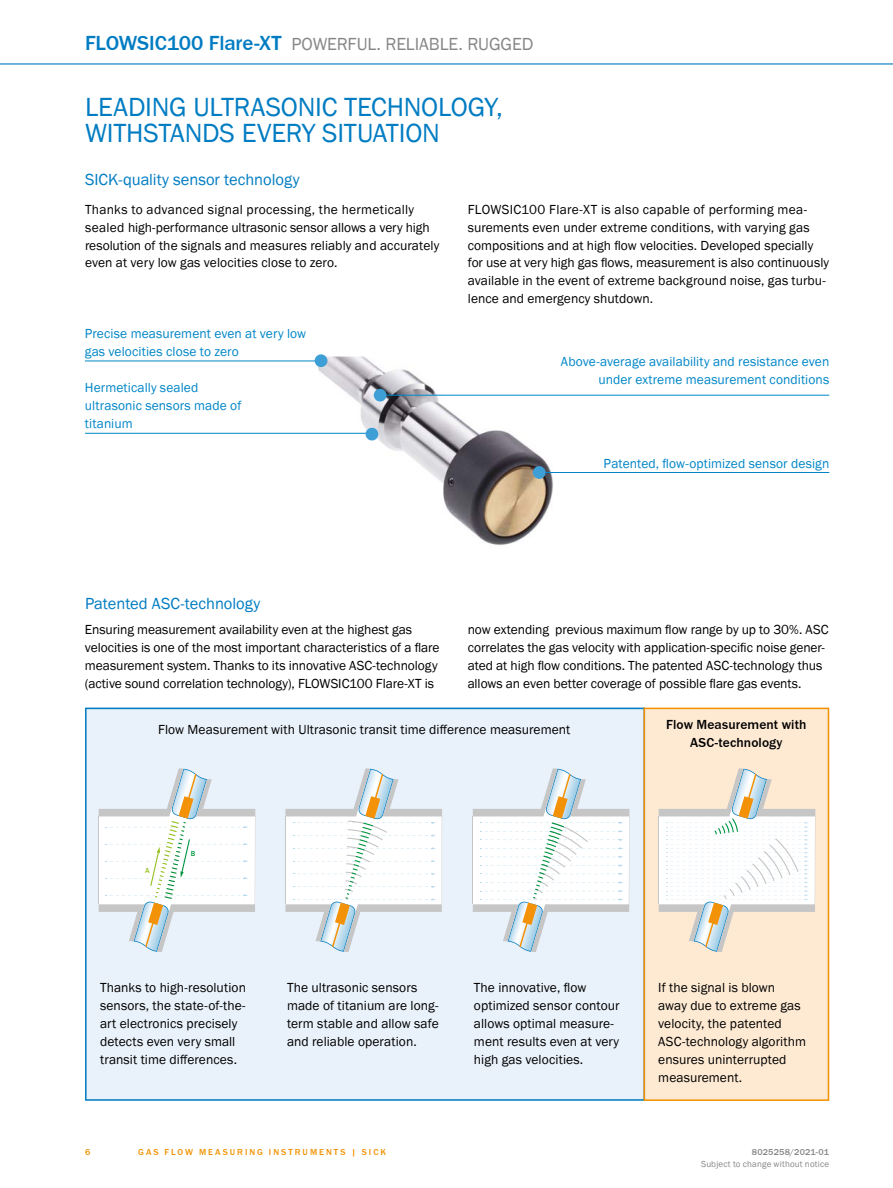
<style>
.page{position:relative;width:893px;height:1188px;background:#fff}
.page>*{position:absolute;margin:0;border:0;box-sizing:border-box;transform-origin:0 0}
.t1{font:27px/25.5px "SICK Franklin";letter-spacing:-.005em;color:#007cc2}
.t2{font:18px "SICK Franklin";letter-spacing:-.01em;color:#878787}
.t3{font:16.5px "SICK Franklin";color:#007cc2}
.t4{font:13.5px/17.9px "SICK Franklin";letter-spacing:.005em;color:#000}
.t5{font:13.5px/17.9px "SICK Franklin";letter-spacing:.005em;color:#0086c8}
.t6{font:500 13.5px/17.9px "SICK Franklin";letter-spacing:.01em;color:#000;text-align:center}
.t7{font:500 9px "SICK Franklin";letter-spacing:.225em;color:#f39200}
.t8{font:9px "SICK Franklin";letter-spacing:.02em;color:#878787}
.t9{font:500 9px "SICK Franklin";letter-spacing:.02em;color:#878787}
.t10{font:500 7.5px "SICK Franklin";color:#95c11f}
.t11{font:500 7.5px "SICK Franklin";color:#009641}
.s1{font-weight:500;font-size:21px;color:#007cc2}
</style>
<div class="page">
<hr style="left:0;top:63px;width:893px;height:2px;background:#007cc2">
<div style="left:85px;top:708px;width:558px;height:393px;background:#e9f1fa"></div>
<div style="left:643px;top:708px;width:186px;height:393px;background:#feead3"></div>
<hr style="left:255px;top:816px;width:1px;height:90px;background:#c6c6c6">
<hr style="left:629px;top:816px;width:1px;height:90px;background:#c6c6c6">
<hr style="left:815px;top:816px;width:1px;height:90px;background:#c6c6c6">
<svg style="left:473px;top:768px;width:156px;height:184px"></svg>
<svg style="left:659px;top:768px;width:156px;height:184px"></svg>
<svg style="left:99px;top:768px;width:156px;height:184px"></svg>
<svg style="left:285px;top:768px;width:157px;height:184px"></svg>
<img style="left:318px;top:356px;width:257px;height:189px">
<hr style="left:85px;top:433px;width:282px;height:1px;background:#0086c8">
<div style="left:366px;top:428px;width:12px;height:13px;background:#3e9ed6;border-radius:50%"></div>
<hr style="left:85px;top:361px;width:235px;height:1px;background:#0086c8">
<div style="left:315px;top:354px;width:12px;height:13px;background:#3e9ed6;border-radius:50%"></div>
<hr style="left:376px;top:395px;width:453px;height:1px;background:#0086c8">
<div style="left:374px;top:389px;width:12px;height:13px;background:#3e9ed6;border-radius:50%"></div>
<hr style="left:544px;top:472px;width:285px;height:1px;background:#0086c8">
<div style="left:533px;top:466px;width:13px;height:13px;background:#3e9ed6;border-radius:50%"></div>
<h2 class="t2" style="left:85px;top:32px;width:450px"><span class="s1">FLOWSIC100 Flare-XT</span> POWERFUL. RELIABLE. RUGGED</h2>
<h1 class="t1" style="left:85px;top:95px;width:419px">LEADING ULTRASONIC TECHNOLOGY,<br>WITHSTANDS EVERY SITUATION</h1>
<p class="t3" style="left:85px;top:170px;width:216px">SICK-quality sensor technology</p>
<p class="t4" style="left:85px;top:201px;width:356px">Thanks to advanced signal processing, the hermetically sealed high-performance ultrasonic sensor allows a very high resolution of the signals and measures reliably and accurately even at very low gas velocities close to zero.</p>
<p class="t4" style="left:468px;top:201px;width:363px">FLOWSIC100 Flare-XT is also capable of performing mea&shy;surements even under extreme conditions, with varying gas compositions and at high flow velocities. Developed specially for use at very high gas flows, measurement is also continuously available in the event of extreme background noise, gas turbu&shy;lence and emergency shutdown.</p>
<p class="t5" style="left:85px;top:325px;width:223px">Precise measurement even at very low gas velocities close to zero</p>
<p class="t5" style="left:85px;top:379px;width:158px">Hermetically sealed ultrasonic sensors made of titanium</p>
<p class="t5" style="left:561px;top:352px;width:270px;text-align:right">Above-average availability and resistance even under extreme measurement conditions</p>
<p class="t5" style="left:604px;top:455px;width:227px">Patented, flow-optimized sensor design</p>
<p class="t3" style="left:85px;top:594px;width:177px">Patented ASC-technology</p>
<p class="t4" style="left:85px;top:621px;width:356px">Ensuring measurement availability even at the highest gas velocities is one of the most important characteristics of a flare measurement system. Thanks to its innovative ASC-technology (active sound correlation technology), FLOWSIC100 Flare-XT is</p>
<p class="t4" style="left:468px;top:621px;width:362px">now extending previous maximum flow range by up to 30%. ASC correlates the gas velocity with application-specific noise gener&shy;ated at high flow conditions. The patented ASC-technology thus allows an even better coverage of possible flare gas events.</p>
<p class="t4" style="left:158px;top:721px;width:414px">Flow Measurement with Ultrasonic transit time difference measurement</p>
<p class="t6" style="left:666px;top:715px;width:142px">Flow Measurement with<br>ASC-technology</p>
<p class="t10" style="left:145px;top:865px;width:6px">A</p>
<p class="t11" style="left:191px;top:849px;width:6px">B</p>
<p class="t4" style="left:100px;top:979px;width:147px">Thanks to high-resolution sensors, the state-of-the&shy;art electronics precisely detects even very small transit time differences.</p>
<p class="t4" style="left:287px;top:979px;width:153px">The ultrasonic sensors made of titanium are long&shy;term stable and allow safe and reliable operation.</p>
<p class="t4" style="left:474px;top:979px;width:147px">The innovative, flow optimized sensor contour allows optimal measure&shy;ment results even at very high gas velocities.</p>
<p class="t4" style="left:658px;top:979px;width:149px">If the signal is blown away due to extreme gas velocity, the patented<br>ASC-technology algorithm ensures uninterrupted measurement.</p>
<p class="t7" style="left:85px;top:1146px;width:7px">6</p>
<p class="t7" style="left:138px;top:1146px;width:249px">GAS FLOW MEASURING INSTRUMENTS | SICK</p>
<p class="t9" style="left:752px;top:1146px;width:79px">8025258/2021-01</p>
<p class="t8" style="left:701px;top:1159px;width:130px">Subject to change without notice</p>
</div>
